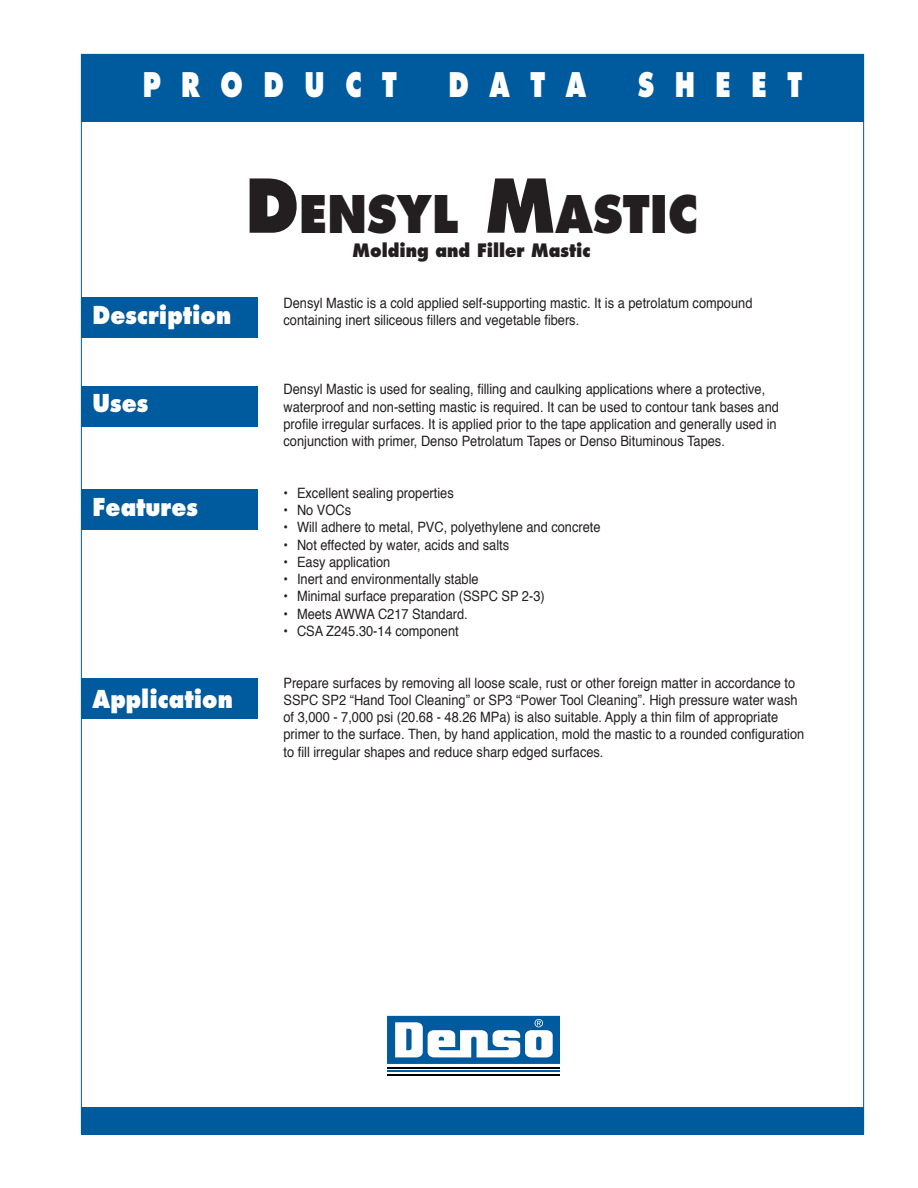
<style>
.page{position:relative;width:918px;height:1188px;background:#fff}
.page>*{position:absolute;margin:0;border:0;box-sizing:border-box;transform-origin:0 0}
.t1{font:800 50.4px "Futura";color:#231f20;scale:.9 1}
.t2{font:800 33px "Futura";color:#fff;scale:.75 1}
.t3{font:800 24px "Futura";color:#fff;scale:.9 1}
.t4{font:800 18px "Futura";color:#231f20;scale:.9 1}
.t5{font:14.25px/17.2px "Helvetica";color:#231f20;scale:.9 1}
.s1{font-size:72px}
</style>
<div class="page">
<div style="left:81px;top:54px;width:783px;height:68px;background:#005a9e"></div>
<div style="left:81px;top:1107px;width:783px;height:27px;background:#005a9e"></div>
<svg style="left:387px;top:1015px;width:173px;height:61px"></svg>
<hr style="left:387px;top:1067px;width:173px;height:2px;background:#000">
<hr style="left:387px;top:1071px;width:173px;height:1px;background:#005a9e">
<hr style="left:387px;top:1074px;width:173px;height:1px;background:#000">
<svg style="left:387px;top:1016px;width:173px;height:48px"></svg>
<div style="left:81px;top:297px;width:176px;height:41px;background:#005a9e"></div>
<div style="left:81px;top:386px;width:176px;height:40px;background:#005a9e"></div>
<div style="left:81px;top:489px;width:176px;height:41px;background:#005a9e"></div>
<div style="left:81px;top:679px;width:176px;height:40px;background:#005a9e"></div>
<h2 class="t2" style="left:143px;top:70px;width:341px">P R O D U C T</h2>
<h2 class="t2" style="left:448px;top:70px;width:185px">D A T A</h2>
<h2 class="t2" style="left:638px;top:70px;width:221px">S H E E T</h2>
<h3 class="t3" style="left:93px;top:304px;width:156px">Description</h3>
<h1 class="t1" style="left:245px;top:191px;width:504px"><span class="s1">D</span>ENSYL <span class="s1">M</span>ASTIC</h1>
<p class="t4" style="left:353px;top:242px;width:266px">Molding and Filler Mastic</p>
<p class="t5" style="left:284px;top:296px;width:523px">Densyl Mastic is a cold applied self-supporting mastic. It is a petrolatum compound containing inert siliceous fillers and vegetable fibers.</p>
<h3 class="t3" style="left:93px;top:392px;width:63px">Uses</h3>
<h3 class="t3" style="left:93px;top:496px;width:119px">Features</h3>
<h3 class="t3" style="left:93px;top:688px;width:157px">Application</h3>
<p class="t5" style="left:284px;top:382px;width:552px">Densyl Mastic is used for sealing, filling and caulking applications where a protective, waterproof and non-setting mastic is required. It can be used to contour tank bases and profile irregular surfaces. It is applied prior to the tape application and generally used in conjunction with primer, Denso Petrolatum Tapes or Denso Bituminous Tapes.</p>
<p class="t5" style="left:284px;top:485px;width:191px">• Excellent sealing properties</p>
<p class="t5" style="left:284px;top:503px;width:77px">• No VOCs</p>
<p class="t5" style="left:284px;top:520px;width:354px">• Will adhere to metal, PVC, polyethylene and concrete</p>
<p class="t5" style="left:284px;top:537px;width:252px">• Not effected by water, acids and salts</p>
<p class="t5" style="left:284px;top:554px;width:120px">• Easy application</p>
<p class="t5" style="left:284px;top:572px;width:218px">• Inert and environmentally stable</p>
<p class="t5" style="left:284px;top:589px;width:292px">• Minimal surface preparation (SSPC SP 2-3)</p>
<p class="t5" style="left:284px;top:606px;width:206px">• Meets AWWA C217 Standard.</p>
<p class="t5" style="left:284px;top:623px;width:196px">• CSA Z245.30-14 component</p>
<p class="t5" style="left:284px;top:675px;width:580px">Prepare surfaces by removing all loose scale, rust or other foreign matter in accordance to SSPC SP2 “Hand Tool Cleaning” or SP3 “Power Tool Cleaning”. High pressure water wash of 3,000 - 7,000 psi (20.68 - 48.26 MPa) is also suitable. Apply a thin film of appropriate primer to the surface. Then, by hand application, mold the mastic to a rounded configuration to fill irregular shapes and reduce sharp edged surfaces.</p>
</div>
